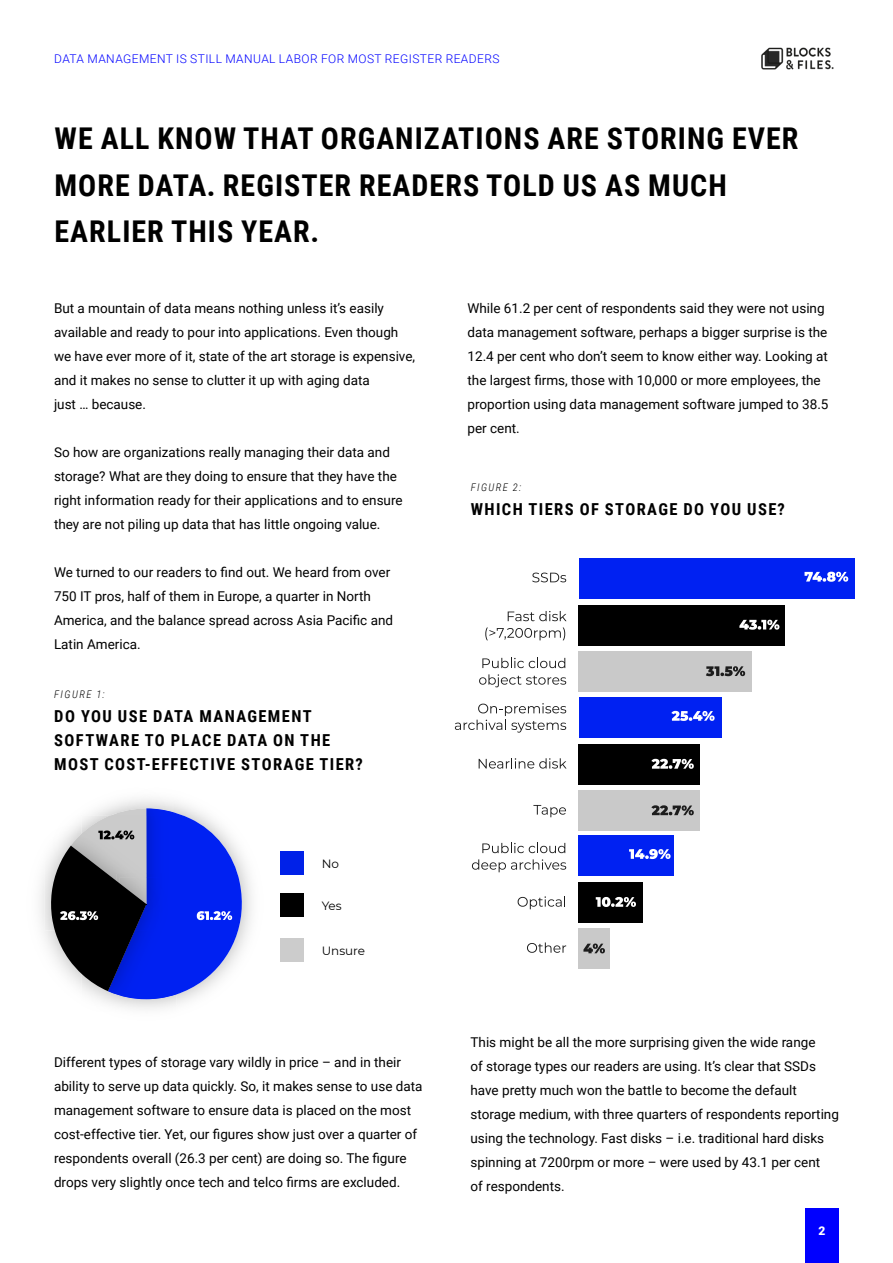
<style>
.page{position:relative;width:893px;height:1263px;background:#fff}
.page>*{position:absolute;margin:0;border:0;box-sizing:border-box;transform-origin:0 0}
.t1{font:700 30px/46.5px "Roboto Condensed";letter-spacing:.035em;color:#000}
.t2{font:700 16.5px "Roboto Condensed";letter-spacing:.085em;color:#000}
.t3{font:13.5px/24px "Roboto";color:#000}
.t4{font:300 12px "Roboto";letter-spacing:.035em;color:#00f}
.t5{font:12px "Montserrat";color:#000}
.t6{font:900 12px "Roboto";color:#fff}
.t7{font:italic 300 10.5px "Roboto Condensed";letter-spacing:.135em;color:#000}
</style>
<div class="page">
<div style="left:805px;top:1209px;width:34px;height:54px;background:#00f"></div>
<img style="left:761px;top:47px;width:73px;height:23px">
<div style="left:280px;top:893px;width:24px;height:24px;background:#000"></div>
<img style="left:87px;top:999px;width:90px;height:15px">
<svg style="left:51px;top:808px;width:197px;height:191px"></svg>
<svg style="left:532px;top:573px;width:34px;height:9px"></svg>
<svg style="left:508px;top:611px;width:59px;height:10px"></svg>
<svg style="left:485px;top:627px;width:80px;height:13px"></svg>
<svg style="left:482px;top:658px;width:83px;height:10px"></svg>
<svg style="left:479px;top:674px;width:87px;height:13px"></svg>
<div style="left:579px;top:558px;width:276px;height:41px;background:#0021f2"></div>
<div style="left:579px;top:605px;width:206px;height:41px;background:#000"></div>
<div style="left:578px;top:651px;width:174px;height:41px;background:#c9c9c9"></div>
<svg style="left:706px;top:666px;width:39px;height:10px"></svg>
<svg style="left:804px;top:572px;width:44px;height:10px"></svg>
<svg style="left:739px;top:620px;width:40px;height:10px"></svg>
<svg style="left:455px;top:703px;width:111px;height:30px"></svg>
<svg style="left:479px;top:758px;width:87px;height:10px"></svg>
<svg style="left:533px;top:805px;width:33px;height:12px"></svg>
<div style="left:579px;top:697px;width:143px;height:41px;background:#0021f2"></div>
<div style="left:579px;top:744px;width:121px;height:41px;background:#000"></div>
<div style="left:578px;top:790px;width:121px;height:41px;background:#c9c9c9"></div>
<svg style="left:651px;top:805px;width:43px;height:10px"></svg>
<svg style="left:671px;top:711px;width:44px;height:10px"></svg>
<svg style="left:651px;top:759px;width:43px;height:10px"></svg>
<svg style="left:482px;top:843px;width:83px;height:10px"></svg>
<svg style="left:472px;top:859px;width:94px;height:13px"></svg>
<svg style="left:518px;top:896px;width:47px;height:13px"></svg>
<svg style="left:527px;top:942px;width:39px;height:11px"></svg>
<div style="left:579px;top:835px;width:95px;height:41px;background:#0021f2"></div>
<div style="left:579px;top:882px;width:64px;height:41px;background:#000"></div>
<div style="left:578px;top:928px;width:32px;height:41px;background:#c9c9c9"></div>
<svg style="left:583px;top:943px;width:22px;height:10px"></svg>
<svg style="left:629px;top:849px;width:42px;height:10px"></svg>
<svg style="left:596px;top:897px;width:40px;height:10px"></svg>
<div style="left:280px;top:851px;width:24px;height:24px;background:#0021e8"></div>
<div style="left:280px;top:938px;width:24px;height:24px;background:#ccc"></div>
<p class="t4" style="left:54px;top:50px;width:447px">DATA MANAGEMENT IS STILL MANUAL LABOR FOR MOST REGISTER READERS</p>
<p class="t1" style="left:55px;top:114px;width:745px">WE ALL KNOW THAT ORGANIZATIONS ARE STORING EVER<br>MORE DATA. REGISTER READERS TOLD US AS MUCH<br>EARLIER THIS YEAR.</p>
<p class="t3" style="left:54px;top:296px;width:346px">But a mountain of data means nothing unless it’s easily available and ready to pour into applications. Even though</p>
<p class="t3" style="left:54px;top:344px;width:363px">we have ever more of it, state of the art storage is expensive, and it makes no sense to clutter it up with aging data</p>
<p class="t3" style="left:54px;top:392px;width:94px">just … because.</p>
<p class="t3" style="left:54px;top:440px;width:350px">So how are organizations really managing their data and storage? What are they doing to ensure that they have the right information ready for their applications and to ensure they are not piling up data that has little ongoing value.</p>
<p class="t3" style="left:54px;top:560px;width:338px">We turned to our readers to find out. We heard from over</p>
<p class="t3" style="left:54px;top:584px;width:341px">750 IT pros, half of them in Europe, a quarter in North<br>America, and the balance spread across Asia Pacific and<br>Latin America.</p>
<p class="t7" style="left:54px;top:687px;width:52px">FIGURE 1:</p>
<p class="t2" style="left:54px;top:704px;width:259px">DO YOU USE DATA MANAGEMENT</p>
<p class="t2" style="left:54px;top:728px;width:277px">SOFTWARE TO PLACE DATA ON THE</p>
<p class="t2" style="left:54px;top:752px;width:310px">MOST COST-EFFECTIVE STORAGE TIER?</p>
<p class="t5" style="left:322px;top:855px;width:19px">No</p>
<p class="t5" style="left:322px;top:898px;width:22px">Yes</p>
<p class="t5" style="left:322px;top:942px;width:45px">Unsure</p>
<p class="t3" style="left:54px;top:1050px;width:370px">Different types of storage vary wildly in price – and in their ability to serve up data quickly. So, it makes sense to use data management software to ensure data is placed on the most cost-effective tier. Yet, our figures show just over a quarter of respondents overall (26.3 per cent) are doing so. The figure drops very slightly once tech and telco firms are excluded.</p>
<p class="t3" style="left:467px;top:296px;width:363px">While 61.2 per cent of respondents said they were not using data management software, perhaps a bigger surprise is the 12.4 per cent who don’t seem to know either way. Looking at the largest firms, those with 10,000 or more employees, the proportion using data management software jumped to 38.5 per cent.</p>
<p class="t7" style="left:471px;top:479px;width:52px">FIGURE 2:</p>
<p class="t2" style="left:471px;top:497px;width:316px">WHICH TIERS OF STORAGE DO YOU USE?</p>
<p class="t3" style="left:470px;top:1029px;width:370px">This might be all the more surprising given the wide range<br>of storage types our readers are using. It’s clear that SSDs have pretty much won the battle to become the default storage medium, with three quarters of respondents reporting using the technology. Fast disks – i.e. traditional hard disks spinning at 7200rpm or more – were used by 43.1 per cent</p>
<p class="t3" style="left:470px;top:1173px;width:96px">of respondents.</p>
<p class="t6" style="left:818px;top:1222px;width:8px">2</p>
</div>
